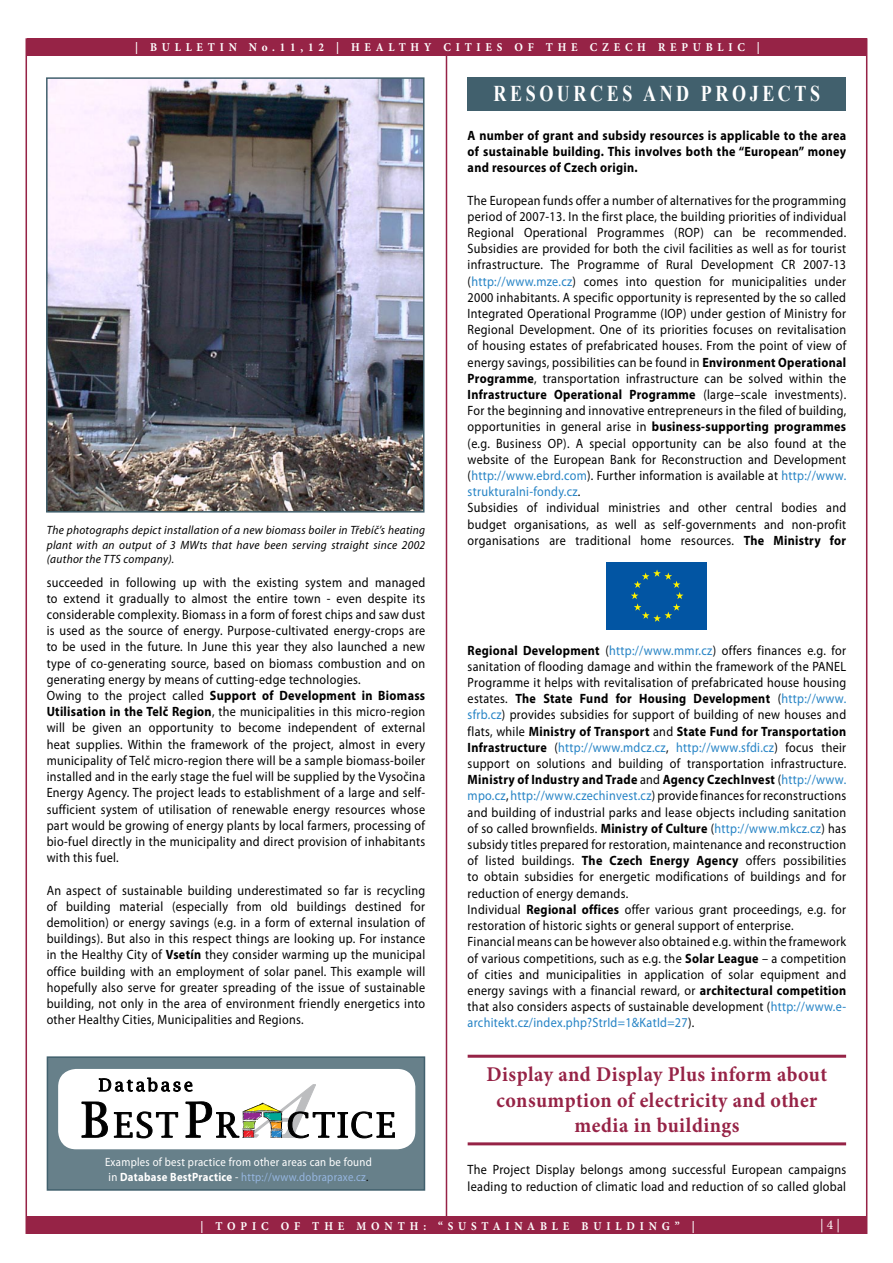
<style>
.page{position:relative;width:893px;height:1263px;background:#fff}
.page>*{position:absolute;margin:0;border:0;box-sizing:border-box;transform-origin:0 0}
.t1{font:700 22.5px "Times New Roman";letter-spacing:.2em;color:#fff;scale:.8 1}
.t2{font:700 21px/25.2px "Minion Pro";letter-spacing:.025em;color:#962346;text-align:center;scale:.95 1}
.t3{font:13.5px/16.2px "Myriad Pro";letter-spacing:.025em;color:#000;scale:.9 1}
.t4{font:700 13.5px/16.2px "Myriad Pro";letter-spacing:.025em;color:#000;text-align:justify;scale:.9 1}
.t5{font:13.5px "Minion Pro";color:#fff}
.t6{font:italic 12px/14.4px "Myriad Pro";letter-spacing:.025em;color:#000;text-align:justify;scale:.95 1}
.t7{font:12px/14.4px "Myriad Pro";letter-spacing:.025em;color:#fff;scale:.9 1}
.t8{font:700 12px "Minion Pro";letter-spacing:.43em;color:#fff;scale:.93 1}
.s1{color:#2583c5}
.s2{font-weight:700}
.s3{color:#95b5df}
.s4{color:#000}
</style>
<div class="page">
<hr style="left:446px;top:55px;width:1px;height:1161px;background:#962346">
<hr style="left:25px;top:38px;width:2px;height:1196px;background:#962346">
<hr style="left:866px;top:38px;width:1px;height:1196px;background:#962346">
<div style="left:27px;top:1217px;width:839px;height:17px;background:#962346"></div>
<div style="left:27px;top:38px;width:839px;height:17px;background:#962346"></div>
<div style="left:468px;top:77px;width:378px;height:34px;background:#41606d"></div>
<hr style="left:468px;top:1142px;width:378px;height:3px;background:#962346">
<hr style="left:468px;top:1055px;width:378px;height:3px;background:#962346">
<div style="left:606px;top:562px;width:101px;height:68px;background:#0255a3"></div>
<svg style="left:631px;top:569px;width:52px;height:53px"></svg>
<div style="left:47px;top:1057px;width:377px;height:133px;background:#67808a"></div>
<div style="left:47px;top:1056px;width:378px;height:135px;border:2px solid #41606d"></div>
<div style="left:58px;top:1069px;width:357px;height:80px;background:#fff;border-radius:18px"></div>
<svg style="left:82px;top:1078px;width:313px;height:60px"></svg>
<img style="left:49px;top:80px;width:372px;height:430px">
<div style="left:46px;top:77px;width:378px;height:436px;border:2px solid #41606d"></div>
<p class="t8" style="left:135px;top:39px;width:673px">| BULLETIN No.11,12 | HEALTHY CITIES OF THE CZECH REPUBLIC |</p>
<p class="t6" style="left:47px;top:523px;width:400px">The photographs depict installation of a new biomass boiler in Třebíč’s heating plant with an output of 3 MWts that have been serving straight since 2002 (author the TTS company).</p>
<h1 class="t1" style="left:493px;top:78px;width:410px">RESOURCES AND PROJECTS</h1>
<p class="t4" style="left:468px;top:127px;width:422px">A number of grant and subsidy resources is applicable to the area of sustainable building. This involves both the “European” money and resources of Czech origin.</p>
<p class="t3" style="left:468px;top:192px;width:422px">The European funds offer a number of alternatives for the programming period of 2007-13. In the first place, the building priorities of individual Regional Operational Programmes (ROP) can be recommended.<br>Subsidies are provided for both the civil facilities as well as for tourist infrastructure. The Programme of Rural Development CR 2007-13 (<span class="s1">http://www.mze.cz</span>) comes into question for municipalities under 2000 inhabitants. A specific opportunity is represented by the so called Integrated Operational Programme (IOP) under gestion of Ministry for Regional Development. One of its priorities focuses on revitalisation of housing estates of prefabricated houses. From the point of view of energy savings, possibilities can be found in <span class="s2">Environment Operational Programme</span>, transportation infrastructure can be solved within the <span class="s2">Infrastructure Operational Programme</span> (large–scale investments).<br>For the beginning and innovative entrepreneurs in the filed of building, opportunities in general arise in <span class="s2">business-supporting programmes </span>(e.g. Business OP). A special opportunity can be also found at the website of the European Bank for Reconstruction and Development (<span class="s1">http://www.ebrd.com</span>). Further information is available at <span class="s1">http://www. strukturalni-fondy.cz</span>.<br>Subsidies of individual ministries and other central bodies and budget organisations, as well as self-governments and non-profit organisations are traditional home resources. <span class="s2">The Ministry for</span></p>
<p class="t3" style="left:47px;top:574px;width:422px">succeeded in following up with the existing system and managed to extend it gradually to almost the entire town - even despite its considerable complexity. Biomass in a form of forest chips and saw dust is used as the source of energy. Purpose-cultivated energy-crops are to be used in the future. In June this year they also launched a new type of co-generating source, based on biomass combustion and on generating energy by means of cutting-edge technologies.<br>Owing to the project called <span class="s2">Support of Development in Biomass Utilisation in the Telč Region</span>, the municipalities in this micro-region will be given an opportunity to become independent of external heat supplies. Within the framework of the project, almost in every municipality of Telč micro-region there will be a sample biomass-boiler installed and in the early stage the fuel will be supplied by the Vysočina Energy Agency. The project leads to establishment of a large and self&shy;sufficient system of utilisation of renewable energy resources whose part would be growing of energy plants by local farmers, processing of bio-fuel directly in the municipality and direct provision of inhabitants with this fuel.</p>
<p class="t3" style="left:47px;top:882px;width:422px;text-align:justify">An aspect of sustainable building underestimated so far is recycling of building material (especially from old buildings destined for demolition) or energy savings (e.g. in a form of external insulation of buildings). But also in this respect things are looking up. For instance in the Healthy City of <span class="s2">Vsetín</span> they consider warming up the municipal office building with an employment of solar panel. This example will hopefully also serve for greater spreading of the issue of sustainable building, not only in the area of environment friendly energetics into other Healthy Cities, Municipalities and Regions.</p>
<p class="t3" style="left:468px;top:642px;width:422px"><span class="s2">Regional Development</span> (<span class="s1">http://www.mmr.cz</span>) offers finances e.g. for sanitation of flooding damage and within the framework of the PANEL Programme it helps with revitalisation of prefabricated house housing estates. <span class="s2">The State Fund for Housing Development</span> (<span class="s1">http://www. sfrb.cz</span>) provides subsidies for support of building of new houses and flats, while <span class="s2">Ministry of Transport</span> and <span class="s2">State Fund for Transportation Infrastructure</span> (<span class="s1">http://www.mdcz.cz</span>, <span class="s1">http://www.sfdi.cz</span>) focus their support on solutions and building of transportation infrastructure.<br><span class="s2">Ministry of Industry and Trade</span> and <span class="s2">Agency CzechInvest</span> (<span class="s1">http://www. mpo.cz</span>, <span class="s1">http://www.czechinvest.cz</span>) provide finances for reconstructions and building of industrial parks and lease objects including sanitation of so called brownfields. <span class="s2">Ministry of Culture</span> (<span class="s1">http://www.mkcz.cz</span>) has subsidy titles prepared for restoration, maintenance and reconstruction of listed buildings. <span class="s2">The Czech Energy Agency</span> offers possibilities to obtain subsidies for energetic modifications of buildings and for reduction of energy demands.<br>Individual <span class="s2">Regional offices</span> offer various grant proceedings, e.g. for restoration of historic sights or general support of enterprise.<br>Financial means can be however also obtained e.g. within the framework of various competitions, such as e.g. the <span class="s2">Solar League</span> – a competition of cities and municipalities in application of solar equipment and energy savings with a financial reward, or <span class="s2">architectural competition </span>that also considers aspects of sustainable development (<span class="s1">http://www.e&shy;architekt.cz/index.php?StrId=1&amp;KatId=27</span>).</p>
<h2 class="t2" style="left:487px;top:1062px;width:360px">Display and Display Plus inform about consumption of electricity and other media in buildings</h2>
<p class="t3" style="left:468px;top:1161px;width:422px">The Project Display belongs among successful European campaigns leading to reduction of climatic load and reduction of so called global</p>
<p class="t5" style="left:820px;top:1216px;width:21px">| 4 |</p>
<p class="t7" style="left:105px;top:1155px;width:298px">Examples of best practice from other areas can be found in <span class="s2">Database BestPractice</span> - <span class="s3">http://www.dobrapraxe.cz</span><span class="s4">.</span></p>
<p class="t8" style="left:200px;top:1218px;width:41px">| Topic</p>
<p class="t8" style="left:281px;top:1218px;width:12px">of</p>
<p class="t8" style="left:312px;top:1218px;width:13px">the</p>
<p class="t8" style="left:357px;top:1218px;width:15px">month</p>
<p class="t8" style="left:423px;top:1218px;width:293px">: “SUSTAINABLE BUILDING” |</p>
</div>
